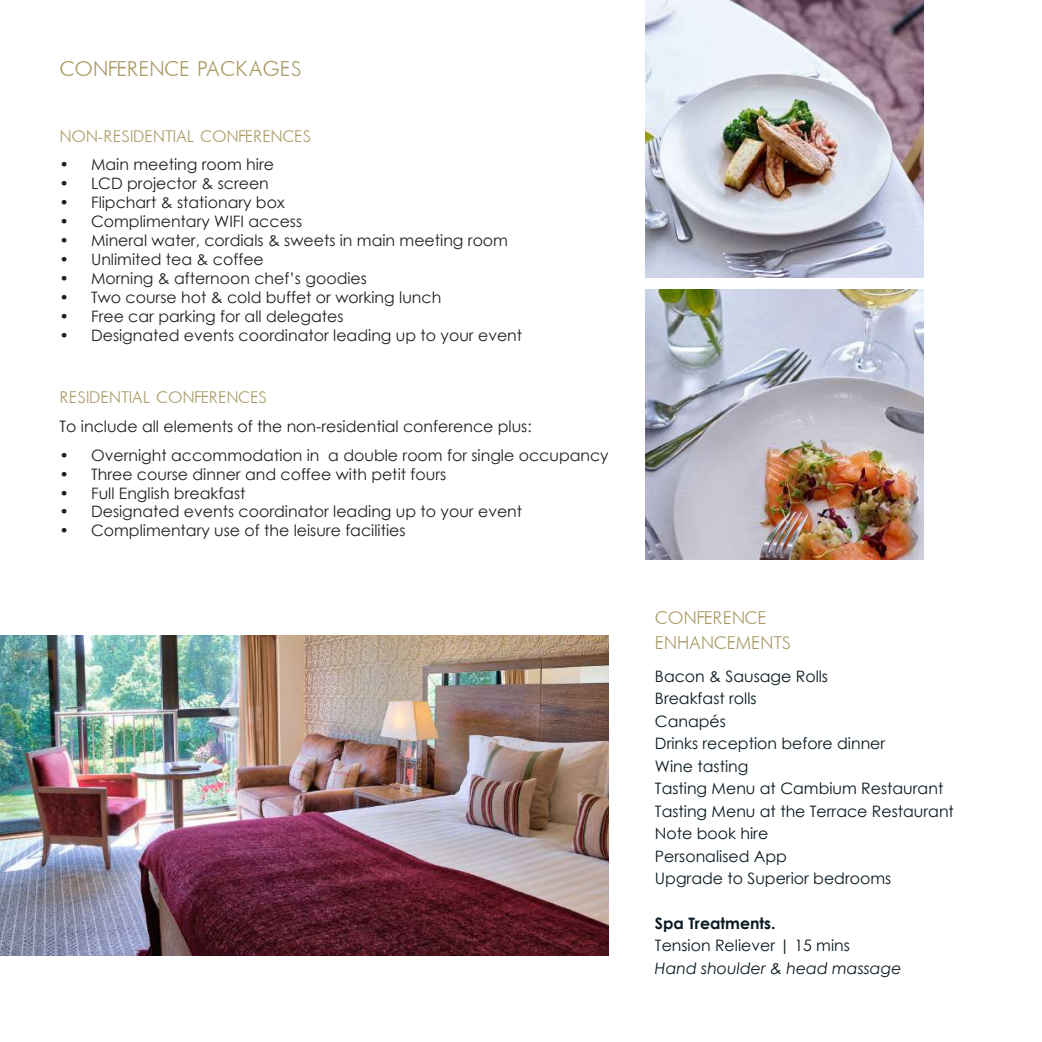
<style>
.page{position:relative;width:1042px;height:1042px;background:#fff}
.page>*{position:absolute;margin:0;border:0;box-sizing:border-box;transform-origin:0 0}
.t1{font:24.5px "Futura Light";color:#a99a64}
.t2{font:21px/25.2px "Futura Light";color:#a99a64}
.t3{font:19.25px "Futura Light";color:#a99a64}
.t4{font:15.75px "Century Gothic";color:#241f1f}
.t5{font:15.75px/22.4px "Century Gothic";color:#0a1921}
.t6{font:italic 15.75px "Century Gothic";color:#0a1921}
.t7{font:700 15.75px "Century Gothic";color:#0a1921}
</style>
<div class="page">
<img style="left:645px;top:289px;width:278px;height:270px">
<img style="left:645px;top:0;width:278px;height:278px">
<img style="left:0;top:635px;width:609px;height:321px">
<h1 class="t1" style="left:60px;top:57px;width:243px">CONFERENCE PACKAGES</h1>
<p class="t3" style="left:60px;top:127px;width:253px">NON-RESIDENTIAL CONFERENCES</p>
<p class="t4" style="left:60px;top:154px;width:216px">• Main meeting room hire</p>
<p class="t4" style="left:60px;top:173px;width:211px">• LCD projector &amp; screen</p>
<p class="t4" style="left:60px;top:191px;width:227px">• Flipchart &amp; stationary box</p>
<p class="t4" style="left:60px;top:210px;width:244px">• Complimentary WIFI access</p>
<p class="t4" style="left:60px;top:229px;width:450px">• Mineral water, cordials &amp; sweets in main meeting room</p>
<p class="t4" style="left:60px;top:248px;width:206px">• Unlimited tea &amp; coffee</p>
<p class="t4" style="left:60px;top:267px;width:309px">• Morning &amp; afternoon chef’s goodies</p>
<p class="t4" style="left:60px;top:286px;width:383px">• Two course hot &amp; cold buffet or working lunch</p>
<p class="t4" style="left:60px;top:305px;width:285px">• Free car parking for all delegates</p>
<p class="t4" style="left:60px;top:324px;width:464px">• Designated events coordinator leading up to your event</p>
<p class="t3" style="left:60px;top:389px;width:209px">RESIDENTIAL CONFERENCES</p>
<p class="t4" style="left:60px;top:415px;width:474px">To include all elements of the non-residential conference plus:</p>
<p class="t4" style="left:60px;top:444px;width:551px">• Overnight accommodation in a double room for single occupancy</p>
<p class="t4" style="left:60px;top:463px;width:388px">• Three course dinner and coffee with petit fours</p>
<p class="t4" style="left:60px;top:482px;width:187px">• Full English breakfast</p>
<p class="t4" style="left:60px;top:501px;width:464px">• Designated events coordinator leading up to your event</p>
<p class="t4" style="left:60px;top:520px;width:347px">• Complimentary use of the leisure facilities</p>
<h2 class="t2" style="left:655px;top:606px;width:138px">CONFERENCE<br>ENHANCEMENTS</h2>
<p class="t5" style="left:655px;top:664px;width:300px">Bacon &amp; Sausage Rolls<br>Breakfast rolls<br>Canapés<br>Drinks reception before dinner<br>Wine tasting<br>Tasting Menu at Cambium Restaurant<br>Tasting Menu at the Terrace Restaurant<br>Note book hire<br>Personalised App<br>Upgrade to Superior bedrooms</p>
<p class="t7" style="left:655px;top:911px;width:122px">Spa Treatments.</p>
<p class="t5" style="left:655px;top:934px;width:196px">Tension Reliever | 15 mins</p>
<p class="t6" style="left:655px;top:957px;width:248px">Hand shoulder &amp; head massage</p>
</div>
